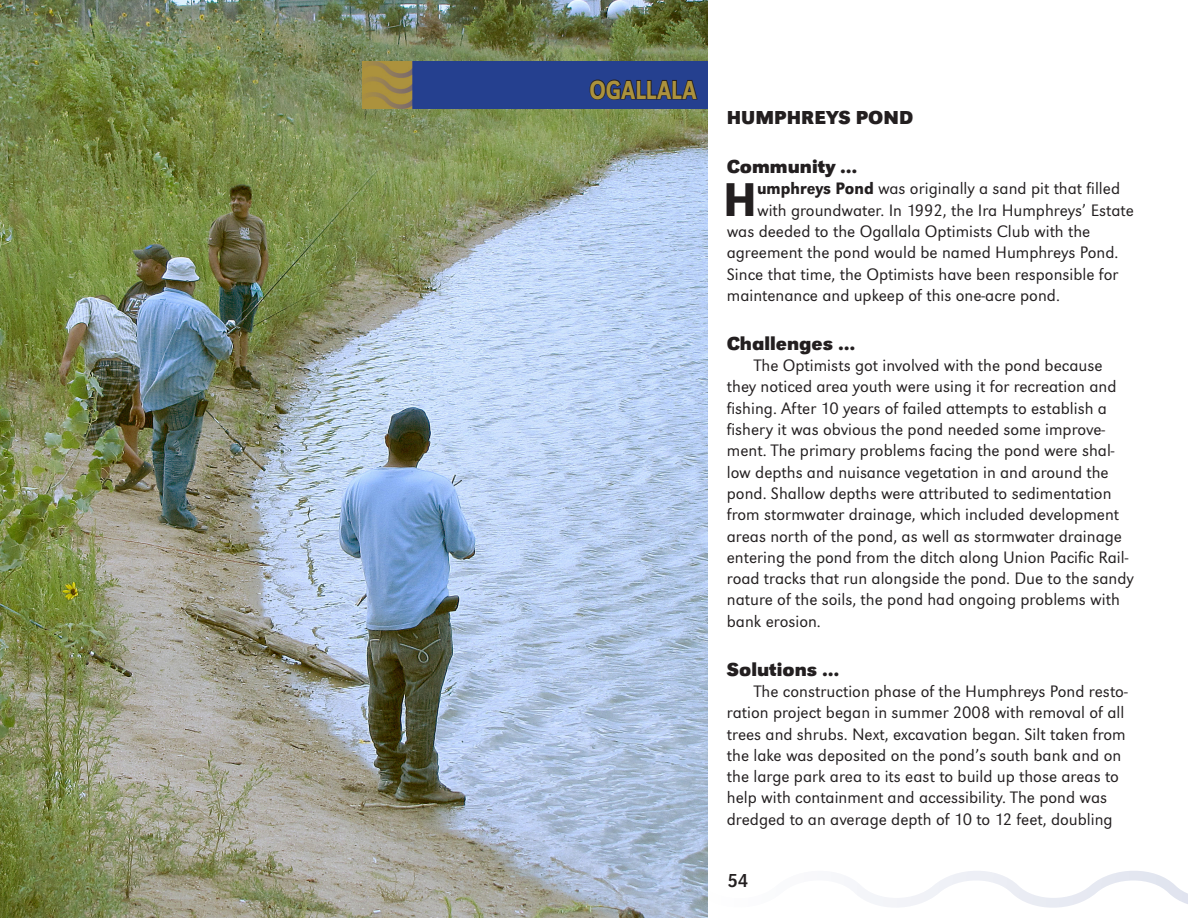
<style>
.page{position:relative;width:1188px;height:918px;background:#fff}
.page>*{position:absolute;margin:0;border:0;box-sizing:border-box;transform-origin:0 0}
.Paragraph_Style_2{font:49.2px "URW Grotesk T Medi Narr";color:#231f20}
.text{font:500 expanded 27px "URW Grotesk T";color:#ac923c;scale:.76 1}
.Headline{font:700 19.5px "URW Grotesk T";color:#231f20}
.Headline-2{font:19.5px "URW Grotesk T Regu Narr";color:#231f20}
.Paragraph_Style_2-2{font:17.25px/21.3px "URW Grotesk T Ligh";color:#231f20}
.s1{font-family:"URW Grotesk T Medi Narr"}
</style>
<div class="page">
<img style="left:0;top:0;width:708px;height:918px">
<svg style="left:698px;top:869px;width:490px;height:40px"></svg>
<img style="left:362px;top:62px;width:345px;height:47px">
<svg style="left:589px;top:79px;width:110px;height:22px;background:#243467"></svg>
<p class="text" style="left:590px;top:74px;width:142px">OGALLALA</p>
<p class="Headline" style="left:727px;top:106px;width:188px">HUMPHREYS POND</p>
<p class="Headline" style="left:727px;top:155px;width:132px">Community …</p>
<p class="Paragraph_Style_2" style="left:723px;top:171px;width:35px">H</p>
<p class="Paragraph_Style_2-2" style="left:757px;top:178px;width:365px"><span class="s1">umphreys Pond</span> was originally a sand pit that filled</p>
<p class="Paragraph_Style_2-2" style="left:757px;top:199px;width:378px">with groundwater. In 1992, the Ira Humphreys’ Estate</p>
<p class="Paragraph_Style_2-2" style="left:727px;top:221px;width:365px">was deeded to the Ogallala Optimists Club with the</p>
<p class="Paragraph_Style_2-2" style="left:727px;top:242px;width:393px">agreement the pond would be named Humphreys Pond.</p>
<p class="Paragraph_Style_2-2" style="left:727px;top:263px;width:393px">Since that time, the Optimists have been responsible for</p>
<p class="Paragraph_Style_2-2" style="left:727px;top:285px;width:335px">maintenance and upkeep of this one-acre pond.</p>
<p class="Headline" style="left:727px;top:332px;width:130px">Challenges …</p>
<p class="Paragraph_Style_2-2" style="left:727px;top:355px;width:409px;text-indent:27px">The Optimists got involved with the pond because they noticed area youth were using it for recreation and fishing. After 10 years of failed attempts to establish a fishery it was obvious the pond needed some improve&shy;ment. The primary problems facing the pond were shal&shy;low depths and nuisance vegetation in and around the pond. Shallow depths were attributed to sedimentation from stormwater drainage, which included development areas north of the pond, as well as stormwater drainage entering the pond from the ditch along Union Pacific Rail&shy;road tracks that run alongside the pond. Due to the sandy nature of the soils, the pond had ongoing problems with bank erosion.</p>
<p class="Headline" style="left:727px;top:658px;width:114px">Solutions …</p>
<p class="Paragraph_Style_2-2" style="left:727px;top:681px;width:402px;text-indent:27px">The construction phase of the Humphreys Pond resto&shy;ration project began in summer 2008 with removal of all trees and shrubs. Next, excavation began. Silt taken from the lake was deposited on the pond’s south bank and on the large park area to its east to build up those areas to help with containment and accessibility. The pond was dredged to an average depth of 10 to 12 feet, doubling</p>
<p class="Headline-2" style="left:728px;top:869px;width:22px">54</p>
</div>
